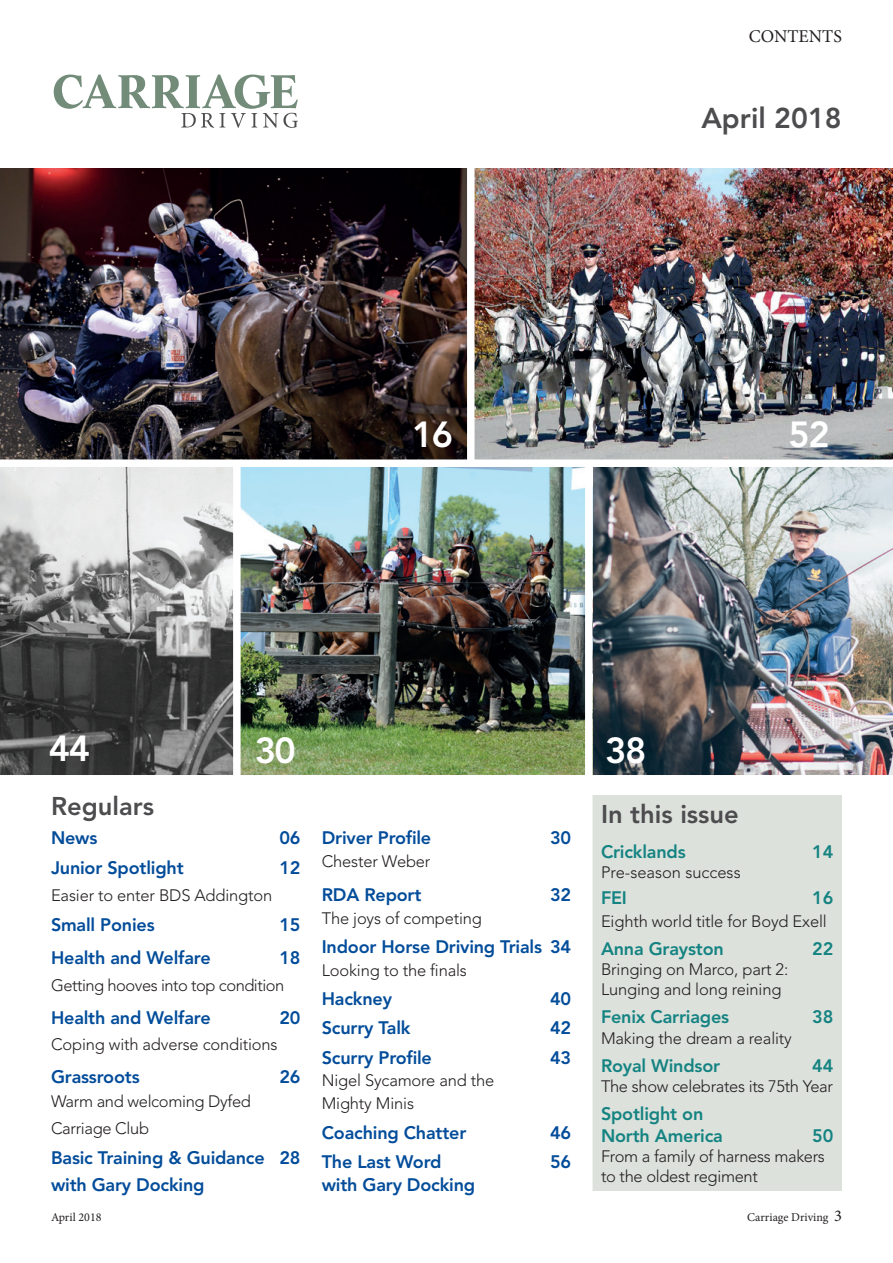
<style>
.page{position:relative;width:893px;height:1263px;background:#fff}
.page>*{position:absolute;margin:0;border:0;box-sizing:border-box;transform-origin:0 0}
.t1{font:800 36px "Avenir LT Std";letter-spacing:-.04em;color:#fff}
.t2{font:800 28.5px "Avenir LT Std";color:#4d4c4e}
.t3{font:800 25.5px "Avenir LT Std";color:#4d4c4e}
.t4{font:800 18px/26.7px "Avenir LT Std";letter-spacing:-.01em;color:#024c9a}
.t5{font:800 18px/21.9px "Avenir LT Std";letter-spacing:-.01em;color:#148381}
.t6{font:18px "Minion Pro";color:#231f20}
.t7{font:300 16.5px/20.1px "Avenir LT Std";letter-spacing:-.01em;color:#231f20}
.t8{font:300 16.5px "Avenir LT Std";letter-spacing:-.03em;color:#231f20}
.t9{font:12px "Minion Pro";color:#231f20}
.s1{font-size:16.5px}
</style>
<div class="page">
<svg style="left:54px;top:75px;width:244px;height:53px"></svg>
<div style="left:592px;top:795px;width:250px;height:61px;background:#dce1dc"></div>
<div style="left:592px;top:844px;width:250px;height:347px;background:#dce1dc"></div>
<img style="left:592px;top:467px;width:301px;height:308px">
<img style="left:0;top:467px;width:233px;height:308px">
<img style="left:0;top:169px;width:467px;height:290px">
<img style="left:241px;top:467px;width:344px;height:308px">
<img style="left:475px;top:169px;width:418px;height:290px">
<p class="t6" style="left:749px;top:24px;width:95px">CONTENTS</p>
<h1 class="t1" style="left:412px;top:413px;width:43px">16</h1>
<h2 class="t2" style="left:701px;top:101px;width:142px">April 2018</h2>
<h1 class="t1" style="left:788px;top:413px;width:43px">52</h1>
<h1 class="t1" style="left:49px;top:727px;width:43px">44</h1>
<h1 class="t1" style="left:255px;top:729px;width:43px">30</h1>
<h1 class="t1" style="left:605px;top:729px;width:43px">38</h1>
<h3 class="t3" style="left:51px;top:791px;width:104px">Regulars</h3>
<h3 class="t3" style="left:601px;top:799px;width:139px">In this issue</h3>
<p class="t5" style="left:601px;top:840px;width:86px">Cricklands</p>
<p class="t5" style="left:812px;top:840px;width:23px">14</p>
<p class="t7" style="left:601px;top:862px;width:141px">Pre-season success</p>
<p class="t5" style="left:601px;top:887px;width:27px">FEI</p>
<p class="t5" style="left:812px;top:887px;width:23px">16</p>
<p class="t7" style="left:601px;top:911px;width:227px">Eighth world title for Boyd Exell</p>
<p class="t5" style="left:601px;top:938px;width:124px">Anna Grayston</p>
<p class="t5" style="left:812px;top:938px;width:23px">22</p>
<p class="t7" style="left:601px;top:959px;width:189px">Bringing on Marco, part 2:<br>Lunging and long reining</p>
<p class="t5" style="left:601px;top:1006px;width:130px">Fenix Carriages</p>
<p class="t5" style="left:812px;top:1006px;width:23px">38</p>
<p class="t7" style="left:601px;top:1028px;width:192px">Making the dream a reality</p>
<p class="t5" style="left:601px;top:1055px;width:121px">Royal Windsor</p>
<p class="t5" style="left:812px;top:1055px;width:23px">44</p>
<p class="t7" style="left:601px;top:1076px;width:233px">The show celebrates its 75th Year</p>
<p class="t5" style="left:601px;top:1103px;width:123px">Spotlight on<br>North America</p>
<p class="t4" style="left:322px;top:824px;width:111px">Driver Profile</p>
<p class="t4" style="left:550px;top:824px;width:23px">30</p>
<p class="t7" style="left:322px;top:851px;width:110px">Chester Weber</p>
<p class="t4" style="left:322px;top:881px;width:101px">RDA Report</p>
<p class="t4" style="left:550px;top:881px;width:23px">32</p>
<p class="t7" style="left:322px;top:908px;width:162px">The joys of competing</p>
<p class="t4" style="left:322px;top:933px;width:251px">Indoor Horse Driving Trials 34</p>
<p class="t7" style="left:322px;top:960px;width:147px">Looking to the finals</p>
<p class="t4" style="left:322px;top:985px;width:72px">Hackney</p>
<p class="t4" style="left:550px;top:985px;width:23px">40</p>
<p class="t4" style="left:322px;top:1015px;width:90px">Scurry Talk</p>
<p class="t4" style="left:550px;top:1015px;width:23px">42</p>
<p class="t4" style="left:322px;top:1044px;width:112px">Scurry Profile</p>
<p class="t4" style="left:550px;top:1044px;width:23px">43</p>
<p class="t7" style="left:322px;top:1069px;width:174px;line-height:22.8px">Nigel Sycamore and the<br>Mighty Minis</p>
<p class="t4" style="left:322px;top:1119px;width:146px">Coaching Chatter</p>
<p class="t4" style="left:550px;top:1119px;width:23px">46</p>
<p class="t4" style="left:322px;top:1148px;width:121px">The Last Word</p>
<p class="t4" style="left:550px;top:1148px;width:23px">56</p>
<p class="t4" style="left:322px;top:1171px;width:155px">with Gary Docking</p>
<p class="t4" style="left:51px;top:824px;width:48px">News</p>
<p class="t4" style="left:279px;top:824px;width:23px">06</p>
<p class="t4" style="left:51px;top:855px;width:134px">Junior Spotlight</p>
<p class="t4" style="left:279px;top:855px;width:23px">12</p>
<p class="t7" style="left:51px;top:885px;width:223px">Easier to enter BDS Addington</p>
<p class="t4" style="left:51px;top:911px;width:105px">Small Ponies</p>
<p class="t4" style="left:279px;top:911px;width:23px">15</p>
<p class="t4" style="left:51px;top:944px;width:161px">Health and Welfare</p>
<p class="t4" style="left:279px;top:944px;width:23px">18</p>
<p class="t8" style="left:51px;top:975px;width:235px">Getting hooves into top condition</p>
<p class="t4" style="left:51px;top:1004px;width:161px">Health and Welfare</p>
<p class="t4" style="left:279px;top:1004px;width:23px">20</p>
<p class="t7" style="left:51px;top:1034px;width:228px">Coping with adverse conditions</p>
<p class="t4" style="left:51px;top:1064px;width:90px">Grassroots</p>
<p class="t4" style="left:279px;top:1064px;width:23px">26</p>
<p class="t7" style="left:51px;top:1088px;width:201px;line-height:26.7px">Warm and welcoming Dyfed<br>Carriage Club</p>
<p class="t4" style="left:51px;top:1144px;width:251px">Basic Training &amp; Guidance 28 with Gary Docking</p>
<p class="t5" style="left:812px;top:1125px;width:23px">50</p>
<p class="t7" style="left:601px;top:1146px;width:225px">From a family of harness makers to the oldest regiment</p>
<p class="t9" style="left:51px;top:1209px;width:52px">April 2018</p>
<p class="t9" style="left:747px;top:1209px;width:96px">Carriage Driving <span class="s1">3</span></p>
</div>
